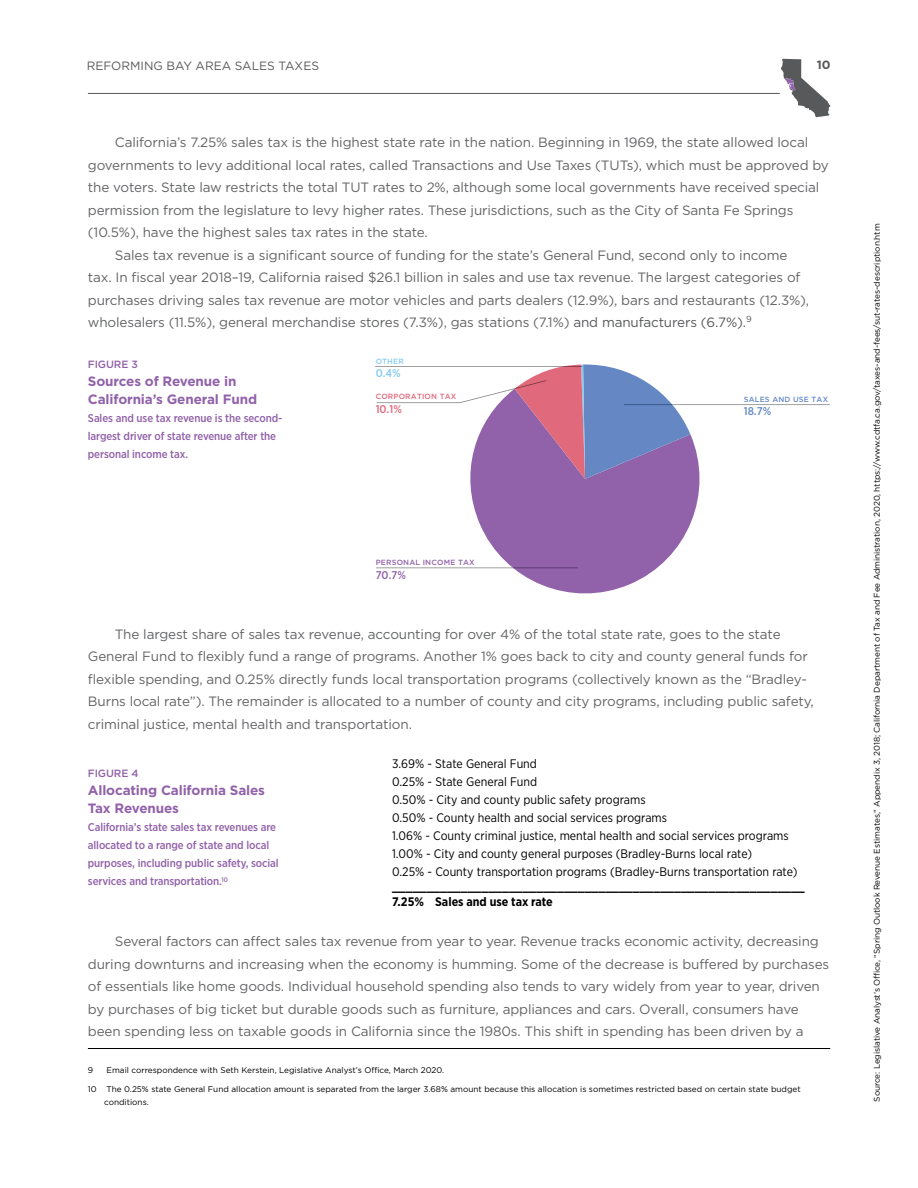
<style>
.page{position:relative;width:918px;height:1188px;background:#fff}
.page>*{position:absolute;margin:0;border:0;box-sizing:border-box;transform-origin:0 0}
.t1{font:13.5px/22.5px "Gotham";letter-spacing:-.01em;color:#636466}
.t2{font:700 13.5px/18px "Gotham";letter-spacing:-.01em;color:#9161a9}
.t3{font:12.3px/18px "Gotham Narrow";color:#000}
.t4{font:700 12.3px/14.9px "Gotham Narrow";color:#000}
.t5{font:12px "Gotham";color:#58595b}
.t6{font:700 12px "Gotham";color:#58595b}
.t7{font:500 11.25px/18px "Gotham Narrow";letter-spacing:-.01em;color:#9161a9}
.t8{font:500 11.25px "Gotham Narrow";color:#e1697c}
.t9{font:500 11.25px "Gotham Narrow";color:#6588c5}
.t10{font:500 11.25px "Gotham Narrow";color:#83cbf1}
.t11{font:500 10.5px "Gotham";letter-spacing:-.01em;color:#9161a9}
.t12{font:8.25px/13.5px "Gotham";letter-spacing:-.01em;color:#000}
.t13{font:500 7.5px "Gotham";letter-spacing:.025em;color:#9161a9}
.t14{font:500 7.5px "Gotham";letter-spacing:.025em;color:#e1697c}
.t15{font:500 7.5px "Gotham";letter-spacing:.025em;color:#6588c5}
.t16{font:500 7.5px "Gotham";letter-spacing:.025em;color:#83cbf1}
.s1{color:#58595b}
</style>
<div class="page">
<hr style="left:88px;top:93px;width:692px;height:1px;background:#58595b">
<svg style="left:781px;top:59px;width:50px;height:58px"></svg>
<hr style="left:88px;top:1048px;width:742px;height:1px;background:#000">
<svg style="left:459px;top:479px;width:241px;height:114px;fill:#9161a9"></svg>
<svg style="left:376px;top:567px;width:202px;height:1px"></svg>
<svg style="left:375px;top:364px;width:455px;height:115px"></svg>
<p class="t5" style="left:87px;top:59px;width:234px">REFORMING BAY AREA SALES TAXES</p>
<p class="t6" style="left:817px;top:58px;width:15px">10</p>
<p class="t1" style="left:115px;top:131px;width:695px">California’s 7.25% sales tax is the highest state rate in the nation. Beginning in 1969, the state allowed local</p>
<p class="t1" style="left:88px;top:154px;width:742px">governments to levy additional local rates, called Transactions and Use Taxes (TUTs), which must be approved by</p>
<p class="t1" style="left:88px;top:176px;width:733px">the voters. State law restricts the total TUT rates to 2%, although some local governments have received special</p>
<p class="t1" style="left:88px;top:199px;width:707px">permission from the legislature to levy higher rates. These jurisdictions, such as the City of Santa Fe Springs</p>
<p class="t1" style="left:88px;top:221px;width:342px">(10.5%), have the highest sales tax rates in the state.</p>
<p class="t1" style="left:115px;top:244px;width:674px">Sales tax revenue is a significant source of funding for the state’s General Fund, second only to income</p>
<p class="t1" style="left:88px;top:266px;width:714px">tax. In fiscal year 2018–19, California raised $26.1 billion in sales and use tax revenue. The largest categories of</p>
<p class="t1" style="left:88px;top:289px;width:723px">purchases driving sales tax revenue are motor vehicles and parts dealers (12.9%), bars and restaurants (12.3%),</p>
<p class="t1" style="left:88px;top:311px;width:665px">wholesalers (11.5%), general merchandise stores (7.3%), gas stations (7.1%) <span class="s1">and manufacturers (6.7%).</span><sup>9</sup></p>
<p class="t11" style="left:88px;top:358px;width:51px">FIGURE 3</p>
<p class="t2" style="left:88px;top:372px;width:171px">Sources of Revenue in<br>California’s General Fund</p>
<p class="t7" style="left:88px;top:409px;width:196px">Sales and use tax revenue is the second&shy;largest driver of state revenue after the personal income tax.</p>
<p class="t16" style="left:376px;top:357px;width:30px">OTHER</p>
<p class="t10" style="left:376px;top:366px;width:27px">0.4%</p>
<p class="t14" style="left:376px;top:393px;width:82px">CORPORATION TAX</p>
<p class="t8" style="left:376px;top:402px;width:28px">10.1%</p>
<p class="t15" style="left:744px;top:395px;width:86px">SALES AND USE TAX</p>
<p class="t9" style="left:744px;top:404px;width:29px">18.7%</p>
<p class="t13" style="left:376px;top:558px;width:100px">PERSONAL INCOME TAX</p>
<p class="t7" style="left:376px;top:566px;width:32px">70.7%</p>
<p class="t1" style="left:88px;top:622px;width:727px;text-indent:27px">The largest share of sales tax revenue, accounting for over 4% of the total state rate, goes to the state General Fund to flexibly fund a range of programs. Another 1% goes back to city and county general funds for flexible spending, and 0.25% directly funds local transportation programs (collectively known as the “Bradley-Burns local rate”). The remainder is allocated to a number of county and city programs, including public safety, criminal justice, mental health and transportation.</p>
<p class="t11" style="left:88px;top:768px;width:52px">FIGURE 4</p>
<p class="t2" style="left:88px;top:781px;width:179px">Allocating California Sales<br>Tax Revenues</p>
<p class="t7" style="left:88px;top:818px;width:192px">California’s state sales tax revenues are allocated to a range of state and local purposes, including public safety, social services and transportation.<sup>10</sup></p>
<p class="t3" style="left:392px;top:754px;width:407px">3.69% - State General Fund<br>0.25% - State General Fund<br>0.50% - City and county public safety programs<br>0.50% - County health and social services programs<br>1.06% - County criminal justice, mental health and social services programs 1.00% - City and county general purposes (Bradley-Burns local rate)<br>0.25% - County transportation programs (Bradley-Burns transportation rate)</p>
<p class="t4" style="left:392px;top:879px;width:414px">____________________________________________________________<br>7.25% Sales and use tax rate</p>
<p class="t1" style="left:88px;top:930px;width:743px;text-indent:27px">Several factors can affect sales tax revenue from year to year. Revenue tracks economic activity, decreasing during downturns and increasing when the economy is humming. Some of the decrease is buffered by purchases of essentials like home goods. Individual household spending also tends to vary widely from year to year, driven by purchases of big ticket but durable goods such as furniture, appliances and cars. Overall, consumers have been spending less on taxable goods in California since the 1980s. This shift in spending has been driven by a</p>
<p class="t12" style="left:88px;top:1063px;width:7px">9</p>
<p class="t12" style="left:107px;top:1063px;width:339px">Email correspondence with Seth Kerstein, Legislative Analyst’s Office, March 2020.</p>
<p class="t12" style="left:104px;top:1082px;width:698px;text-indent:-16px">10 The 0.25% state General Fund allocation amount is separated from the larger 3.68% amount because this allocation is sometimes restricted based on certain state budget conditions.</p>
<p class="t12" style="left:870px;top:1102px;width:880px;rotate:-90deg">Source: Legislative Analyst’s Office, “Spring Outlook Revenue Estimates,” Appendix 3, 2018; California Department of Tax and Fee Administration, 2020, https://www.cdtfa.ca.gov/taxes-and-fees/sut-rates-description.htm</p>
</div>
